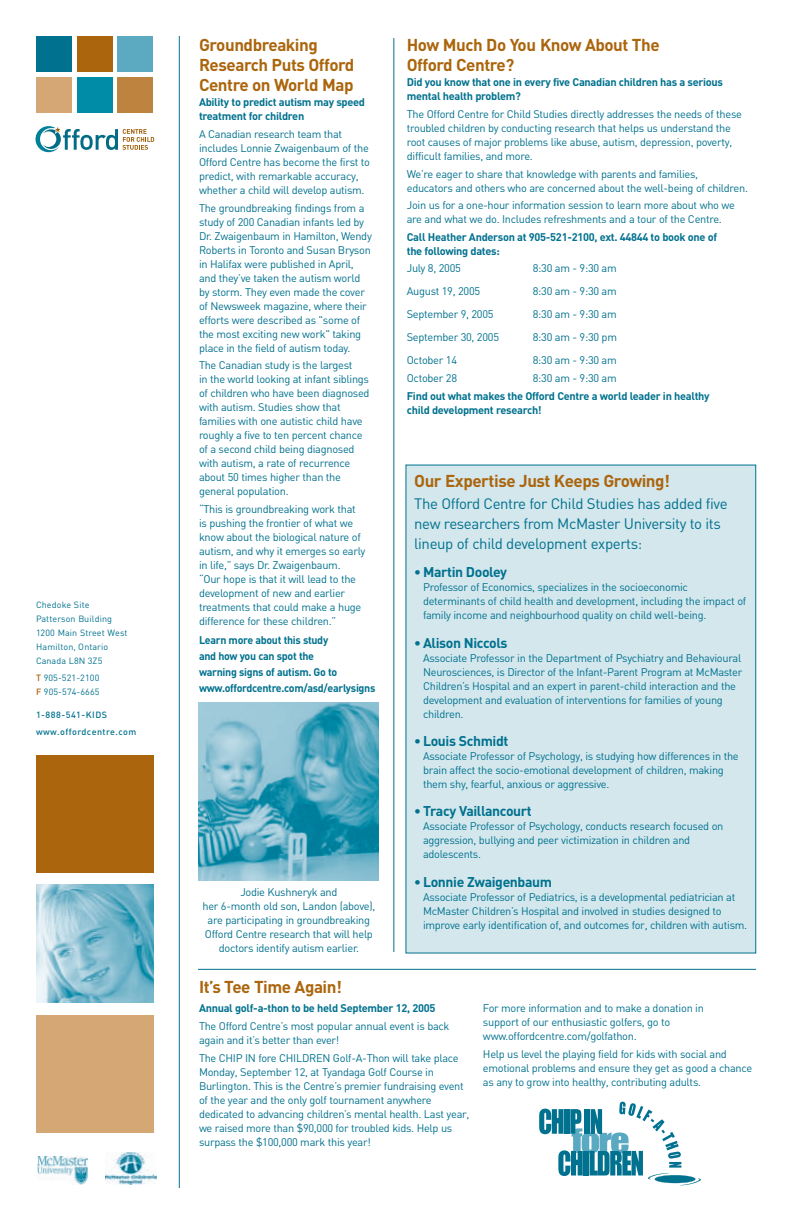
<style>
.page{position:relative;width:792px;height:1224px;background:#fff}
.page>*{position:absolute;margin:0;border:0;box-sizing:border-box;transform-origin:0 0}
.t1{font:700 17px/20px "DIN";letter-spacing:-.025em;color:#ab650c}
.t2{font:15px/20px "DIN";letter-spacing:-.025em;color:#00718e}
.t3{font:700 14px "DIN";letter-spacing:-.025em;color:#00718e}
.t4{font:11px/14px "DIN";letter-spacing:-.025em;color:#00718e}
.t5{font:700 11px/14px "DIN";letter-spacing:-.025em;color:#00718e}
.t6{font:9px/14px "DIN";letter-spacing:.01em;color:#00718e}
.t7{font:500 9px/17.6px "DIN";letter-spacing:.055em;color:#00718e}
.s1{font-weight:500;color:#ab650c}
</style>
<div class="page">
<svg style="left:36px;top:126px;width:118px;height:26px"></svg>
<img style="left:38px;top:1157px;width:50px;height:27px">
<img style="left:105px;top:1152px;width:51px;height:33px">
<hr style="left:198px;top:969px;width:558px;height:1px;background:#00718e">
<hr style="left:179px;top:36px;width:1px;height:1152px;background:#00718e">
<div style="left:406px;top:465px;width:350px;height:488px;background:#d3e7ed"></div>
<img style="left:36px;top:885px;width:118px;height:118px">
<div style="left:36px;top:755px;width:118px;height:118px;background:#ab650c"></div>
<div style="left:36px;top:1015px;width:118px;height:117px;background:#d4a775"></div>
<div style="left:36px;top:36px;width:35px;height:35px;background:#00718e"></div>
<div style="left:77px;top:36px;width:35px;height:35px;background:#ab650c"></div>
<div style="left:118px;top:36px;width:35px;height:35px;background:#5baac2"></div>
<div style="left:36px;top:77px;width:35px;height:36px;background:#d4a775"></div>
<div style="left:77px;top:77px;width:35px;height:36px;background:#008ba7"></div>
<div style="left:118px;top:77px;width:35px;height:36px;background:#bf8340"></div>
<hr style="left:394px;top:38px;width:1px;height:914px;background:#00718e">
<img style="left:198px;top:702px;width:181px;height:178px">
<svg style="left:539px;top:1102px;width:162px;height:83px"></svg>
<p class="t6" style="left:36px;top:598px;width:93px">Chedoke Site<br>Patterson Building<br>1200 Main Street West<br>Hamilton, Ontario<br>Canada L8N 3Z5</p>
<p class="t6" style="left:36px;top:672px;width:65px"><span class="s1">T</span> 905-521-2100<br><span class="s1">F</span> 905-574-6665</p>
<p class="t7" style="left:36px;top:707px;width:102px">1-888-541-KIDS www.offordcentre.com</p>
<h1 class="t1" style="left:199px;top:36px;width:157px">Groundbreaking<br>Research Puts Offord<br>Centre on World Map</h1>
<p class="t5" style="left:199px;top:96px;width:168px">Ability to predict autism may speed treatment for children</p>
<p class="t4" style="left:199px;top:128px;width:172px">A Canadian research team that includes Lonnie Zwaigenbaum of the Offord Centre has become the first to predict, with remarkable accuracy, whether a child will develop autism.</p>
<p class="t4" style="left:199px;top:202px;width:174px">The groundbreaking findings from a study of 200 Canadian infants led by Dr. Zwaigenbaum in Hamilton, Wendy Roberts in Toronto and Susan Bryson in Halifax were published in April, and they’ve taken the autism world by storm. They even made the cover of Newsweek magazine, where their efforts were described as "some of the most exciting new work" taking place in the field of autism today.</p>
<p class="t4" style="left:199px;top:360px;width:172px">The Canadian study is the largest<br>in the world looking at infant siblings of children who have been diagnosed with autism. Studies show that families with one autistic child have roughly a five to ten percent chance of a second child being diagnosed with autism, a rate of recurrence about 50 times higher than the general population.</p>
<p class="t4" style="left:199px;top:503px;width:168px">“This is groundbreaking work that is pushing the frontier of what we know about the biological nature of autism, and why it emerges so early in life,” says Dr. Zwaigenbaum.<br>“Our hope is that it will lead to the development of new and earlier treatments that could make a huge difference for these children.”</p>
<p class="t5" style="left:199px;top:633px;width:178px;line-height:16px">Learn more about this study<br>and how you can spot the<br>warning signs of autism. Go to www.offordcentre.com/asd/earlysigns</p>
<p class="t4" style="left:202px;top:886px;width:174px;text-align:center">Jodie Kushneryk and<br>her 6-month old son, Landon (above), are participating in groundbreaking Offord Centre research that will help doctors identify autism earlier.</p>
<h1 class="t1" style="left:199px;top:978px;width:145px">It’s Tee Time Again!</h1>
<h1 class="t1" style="left:407px;top:36px;width:254px">How Much Do You Know About The<br>Offord Centre?</h1>
<p class="t5" style="left:407px;top:76px;width:318px">Did you know that one in every five Canadian children has a serious mental health problem?</p>
<p class="t4" style="left:407px;top:108px;width:337px">The Offord Centre for Child Studies directly addresses the needs of these troubled children by conducting research that helps us understand the root causes of major problems like abuse, autism, depression, poverty, difficult families, and more.</p>
<p class="t4" style="left:407px;top:168px;width:343px">We’re eager to share that knowledge with parents and families,<br>educators and others who are concerned about the well-being of children.</p>
<p class="t4" style="left:407px;top:200px;width:330px">Join us for a one-hour information session to learn more about who we are and what we do. Includes refreshments and a tour of the Centre.</p>
<p class="t5" style="left:407px;top:231px;width:312px">Call Heather Anderson at 905-521-2100, ext. 44844 to book one of the following dates:</p>
<p class="t4" style="left:407px;top:263px;width:56px">July 8, 2005</p>
<p class="t4" style="left:533px;top:263px;width:86px">8:30 am - 9:30 am</p>
<p class="t4" style="left:407px;top:286px;width:75px">August 19, 2005</p>
<p class="t4" style="left:533px;top:286px;width:86px">8:30 am - 9:30 am</p>
<p class="t4" style="left:407px;top:309px;width:88px">September 9, 2005</p>
<p class="t4" style="left:533px;top:309px;width:86px">8:30 am - 9:30 am</p>
<p class="t4" style="left:407px;top:332px;width:94px">September 30, 2005</p>
<p class="t4" style="left:533px;top:332px;width:86px">8:30 am - 9:30 pm</p>
<p class="t4" style="left:407px;top:355px;width:52px">October 14</p>
<p class="t4" style="left:533px;top:355px;width:86px">8:30 am - 9:30 am</p>
<p class="t4" style="left:407px;top:372px;width:52px">October 28</p>
<p class="t4" style="left:533px;top:372px;width:86px">8:30 am - 9:30 am</p>
<p class="t5" style="left:407px;top:390px;width:304px">Find out what makes the Offord Centre a world leader in healthy child development research!</p>
<h1 class="t1" style="left:414px;top:472px;width:257px">Our Expertise Just Keeps Growing!</h1>
<h2 class="t2" style="left:414px;top:495px;width:315px">The Offord Centre for Child Studies has added five new researchers from McMaster University to its lineup of child development experts:</h2>
<p class="t3" style="left:414px;top:567px;width:94px">• Martin Dooley</p>
<p class="t4" style="left:423px;top:582px;width:325px">Professor of Economics, specializes in the socioeconomic determinants of child health and development, including the impact of family income and neighbourhood quality on child well-being.</p>
<p class="t3" style="left:414px;top:638px;width:95px">• Alison Niccols</p>
<p class="t4" style="left:423px;top:652px;width:321px">Associate Professor in the Department of Psychiatry and Behavioural Neurosciences, is Director of the Infant-Parent Program at McMaster Children’s Hospital and an expert in parent-child interaction and the development and evaluation of interventions for families of young children.</p>
<p class="t3" style="left:414px;top:736px;width:96px">• Louis Schmidt</p>
<p class="t4" style="left:423px;top:750px;width:317px">Associate Professor of Psychology, is studying how differences in the brain affect the socio-emotional development of children, making them shy, fearful, anxious or aggressive.</p>
<p class="t3" style="left:414px;top:806px;width:119px">• Tracy Vaillancourt</p>
<p class="t4" style="left:423px;top:821px;width:302px">Associate Professor of Psychology, conducts research focused on aggression, bullying and peer victimization in children and adolescents.</p>
<p class="t3" style="left:414px;top:877px;width:139px">• Lonnie Zwaigenbaum</p>
<p class="t4" style="left:423px;top:891px;width:326px">Associate Professor of Pediatrics, is a developmental pediatrician at<br>McMaster Children’s Hospital and involved in studies designed to improve early identification of, and outcomes for, children with autism.</p>
<p class="t5" style="left:199px;top:1002px;width:238px">Annual golf-a-thon to be held September 12, 2005</p>
<p class="t4" style="left:199px;top:1020px;width:252px">The Offord Centre’s most popular annual event is back again and it’s better than ever!</p>
<p class="t4" style="left:199px;top:1052px;width:272px">The CHIP IN fore CHILDREN Golf-A-Thon will take place Monday, September 12, at Tyandaga Golf Course in Burlington. This is the Centre’s premier fundraising event of the year and the only golf tournament anywhere dedicated to advancing children’s mental health. Last year, we raised more than $90,000 for troubled kids. Help us surpass the $100,000 mark this year!</p>
<p class="t4" style="left:483px;top:1003px;width:222px">For more information and to make a donation in support of our enthusiastic golfers, go to www.offordcentre.com/golfathon.</p>
<p class="t4" style="left:483px;top:1048px;width:271px">Help us level the playing field for kids with social and emotional problems and ensure they get as good a chance as any to grow into healthy, contributing adults.</p>
</div>
